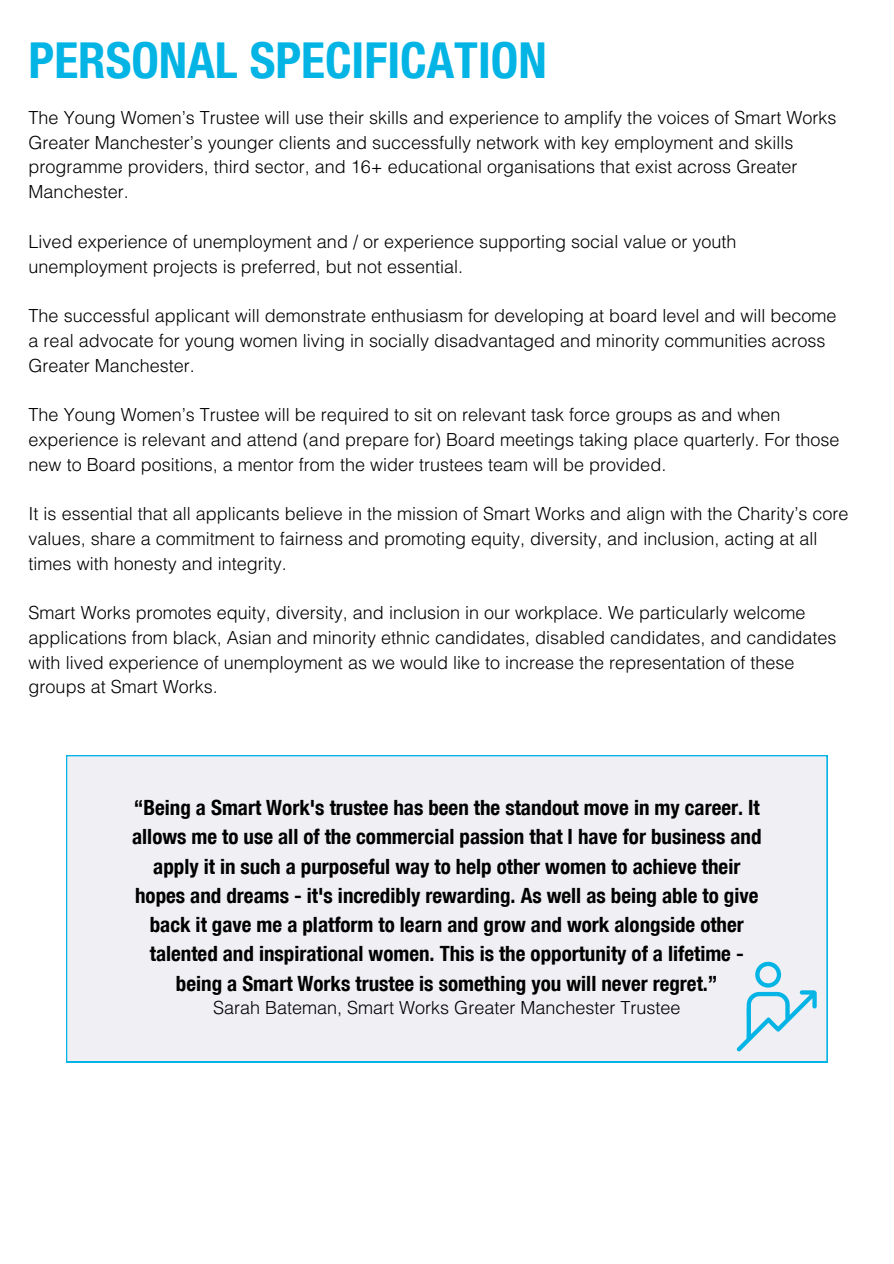
<style>
.page{position:relative;width:894px;height:1264px;background:#fff}
.page>*{position:absolute;margin:0;border:0;box-sizing:border-box;transform-origin:0 0}
.t1{font:700 condensed 49.5px "Helvetica Neue Condensed";color:#04b4e4}
.t2{font:700 condensed 21px/29.2px "Helvetica Neue Condensed";color:#000;text-align:center}
.t3{font:300 18px/24.8px "Helvetica LT Pro";color:#000}
</style>
<div class="page">
<div style="left:66px;top:755px;width:761px;height:307px;background:#efeff4"></div>
<svg style="left:736px;top:961px;width:80px;height:90px"></svg>
<h1 class="t1" style="left:29px;top:30px;width:519px">PERSONAL SPECIFICATION</h1>
<p class="t3" style="left:29px;top:108px;width:809px">The Young Women’s Trustee will use their skills and experience to amplify the voices of Smart Works Greater Manchester’s younger clients and successfully network with key employment and skills programme providers, third sector, and 16+ educational organisations that exist across Greater Manchester.</p>
<p class="t3" style="left:29px;top:231px;width:709px">Lived experience of unemployment and / or experience supporting social value or youth unemployment projects is preferred, but not essential.</p>
<p class="t3" style="left:29px;top:306px;width:809px">The successful applicant will demonstrate enthusiasm for developing at board level and will become a real advocate for young women living in socially disadvantaged and minority communities across<br>Greater Manchester.</p>
<p class="t3" style="left:29px;top:405px;width:812px">The Young Women’s Trustee will be required to sit on relevant task force groups as and when experience is relevant and attend (and prepare for) Board meetings taking place quarterly. For those new to Board positions, a mentor from the wider trustees team will be provided.</p>
<p class="t3" style="left:29px;top:504px;width:821px">It is essential that all applicants believe in the mission of Smart Works and align with the Charity’s core values, share a commitment to fairness and promoting equity, diversity, and inclusion, acting at all times with honesty and integrity.</p>
<p class="t3" style="left:29px;top:603px;width:809px">Smart Works promotes equity, diversity, and inclusion in our workplace. We particularly welcome applications from black, Asian and minority ethnic candidates, disabled candidates, and candidates with lived experience of unemployment as we would like to increase the representation of these groups at Smart Works.</p>
<p class="t2" style="left:132px;top:792px;width:630px">“Being a Smart Work's trustee has been the standout move in my career. It allows me to use all of the commercial passion that I have for business and apply it in such a purposeful way to help other women to achieve their hopes and dreams - it's incredibly rewarding. As well as being able to give back it gave me a platform to learn and grow and work alongside other talented and inspirational women. This is the opportunity of a lifetime - being a Smart Works trustee is something you will never regret.”</p>
<p class="t3" style="left:213px;top:998px;width:469px">Sarah Bateman, Smart Works Greater Manchester Trustee</p>
</div>
